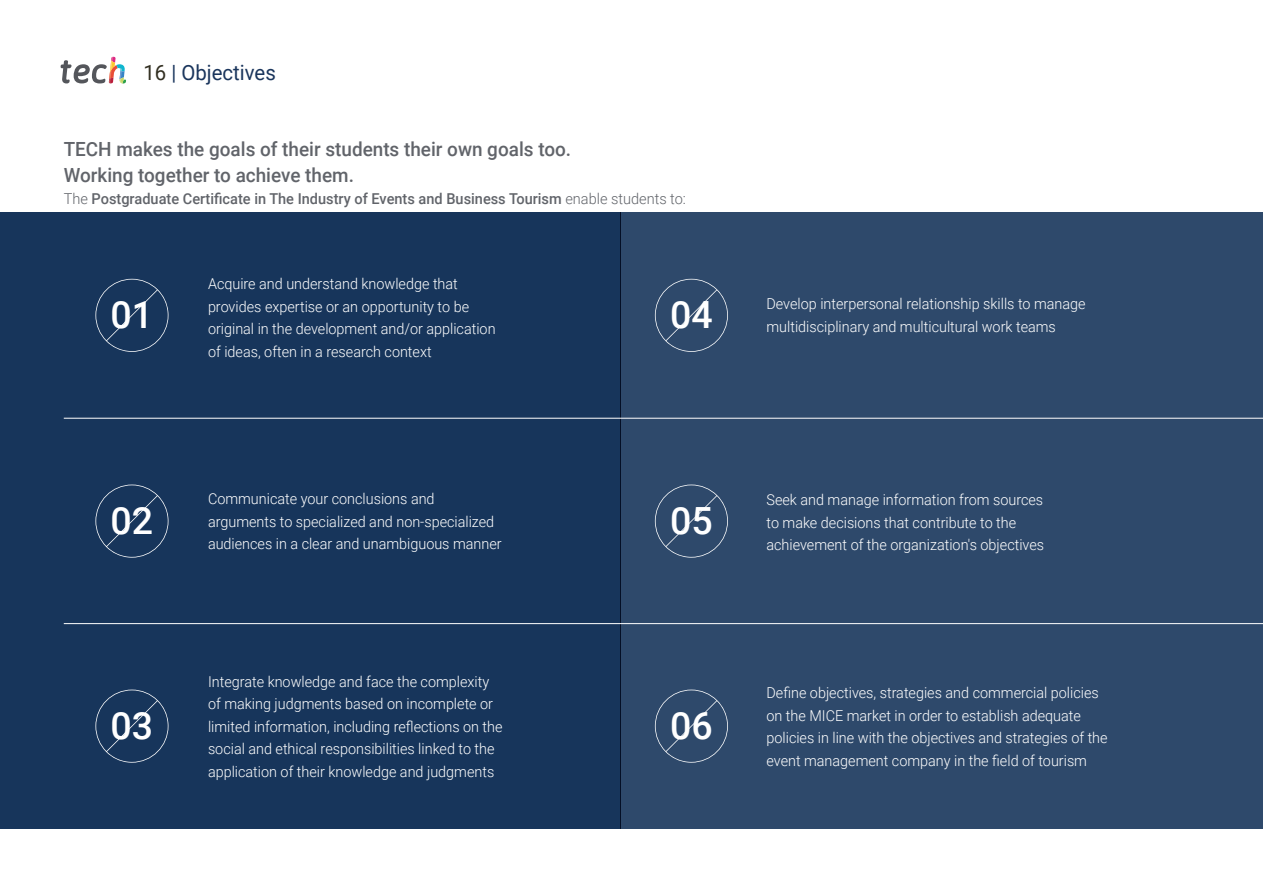
<style>
.page{position:relative;width:1263px;height:893px;background:#fff}
.page>*{position:absolute;margin:0;border:0;box-sizing:border-box;transform-origin:0 0}
.t1{font:500 37.5px "Roboto";color:#fff}
.t2{font:21px "Roboto";color:#1a355c}
.t3{font:500 19.5px/25.5px "Roboto";color:#61646a}
.t4{font:300 15px/22.5px "Roboto";color:#fff;scale:.96 1}
.t5{font:500 15px "Roboto";color:#61646a}
.s1{color:#312e20}
.s2{font-weight:300}
</style>
<div class="page">
<svg style="left:61px;top:57px;width:65px;height:27px"></svg>
<div style="left:0;top:213px;width:621px;height:616px;background:#17355b"></div>
<div style="left:621px;top:213px;width:642px;height:616px;background:#2e496b"></div>
<svg style="left:95px;top:279px;width:73px;height:73px"></svg>
<svg style="left:95px;top:485px;width:73px;height:73px"></svg>
<svg style="left:95px;top:690px;width:73px;height:73px"></svg>
<svg style="left:655px;top:279px;width:73px;height:73px"></svg>
<svg style="left:655px;top:485px;width:73px;height:73px"></svg>
<svg style="left:655px;top:690px;width:73px;height:73px"></svg>
<hr style="left:64px;top:418px;width:1199px;height:1px;background:#fff">
<hr style="left:64px;top:623px;width:1199px;height:1px;background:#fff">
<h2 class="t2" style="left:144px;top:57px;width:134px"><span class="s1">16</span> | Objectives</h2>
<h3 class="t3" style="left:64px;top:136px;width:509px">TECH makes the goals of their students their own goals too.<br>Working together to achieve them.</h3>
<p class="t5" style="left:64px;top:188px;width:624px"><span class="s2">The</span> Postgraduate Certificate in The Industry of Events and Business Tourism <span class="s2">enable students to:</span></p>
<h1 class="t1" style="left:111px;top:288px;width:44px">01</h1>
<h1 class="t1" style="left:111px;top:494px;width:44px">02</h1>
<h1 class="t1" style="left:111px;top:699px;width:44px">03</h1>
<p class="t4" style="left:208px;top:272px;width:301px">Acquire and understand knowledge that provides expertise or an opportunity to be original in the development and/or application of ideas, often in a research context</p>
<p class="t4" style="left:208px;top:487px;width:307px">Communicate your conclusions and arguments to specialized and non-specialized audiences in a clear and unambiguous manner</p>
<p class="t4" style="left:208px;top:670px;width:308px">Integrate knowledge and face the complexity of making judgments based on incomplete or limited information, including reflections on the social and ethical responsibilities linked to the application of their knowledge and judgments</p>
<h1 class="t1" style="left:670px;top:288px;width:44px">04</h1>
<h1 class="t1" style="left:670px;top:494px;width:44px">05</h1>
<h1 class="t1" style="left:670px;top:699px;width:44px">06</h1>
<p class="t4" style="left:766px;top:292px;width:334px">Develop interpersonal relationship skills to manage multidisciplinary and multicultural work teams</p>
<p class="t4" style="left:766px;top:488px;width:291px">Seek and manage information from sources to make decisions that contribute to the achievement of the organization's objectives</p>
<p class="t4" style="left:766px;top:681px;width:357px">Define objectives, strategies and commercial policies on the MICE market in order to establish adequate policies in line with the objectives and strategies of the event management company in the field of tourism</p>
</div>
